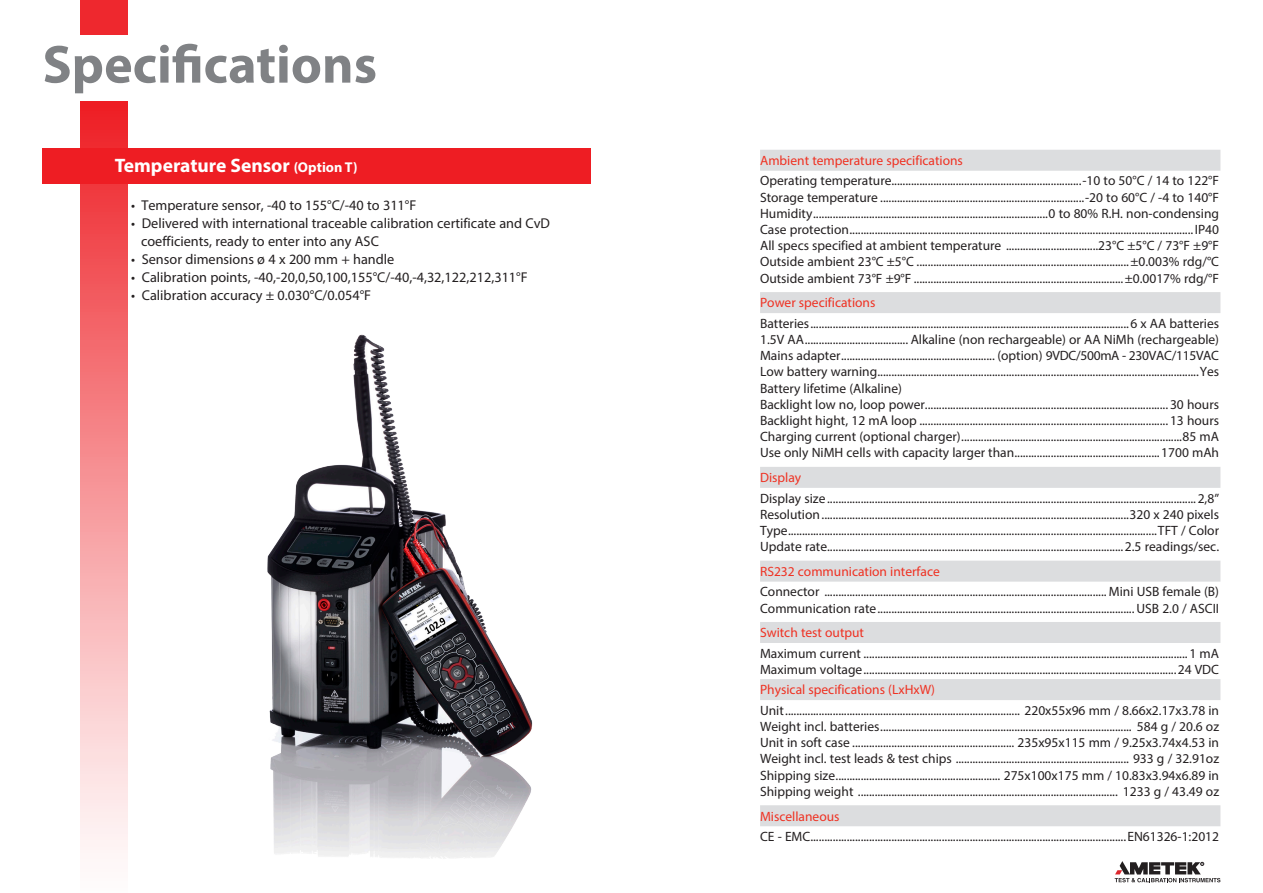
<style>
.page{position:relative;width:1263px;height:893px;background:#fff}
.page>*{position:absolute;margin:0;border:0;box-sizing:border-box;transform-origin:0 0}
.t1{font:700 54px "Myriad Pro";color:#808285}
.t2{font:700 19.5px "Myriad Pro";color:#fff}
.Spec_format_extra_bu{font:14.25px/18px "Myriad Pro";color:#231f20}
.Spec_format{font:13.5px/16.2px "Myriad Pro";color:#231f20}
.Overskrift_Små_afsni{font:13.5px "Myriad Pro";color:#ef3122}
.Spec_format-2{font:13.5px "Myriad Pro";letter-spacing:-.02em;color:#231f20}
.s1{font-size:14.25px}
</style>
<div class="page">
<svg style="left:1115px;top:861px;width:105px;height:21px"></svg>
<div style="left:760px;top:150px;width:460px;height:21px;background:#dcdddf"></div>
<div style="left:760px;top:292px;width:460px;height:21px;background:#dcdddf"></div>
<div style="left:760px;top:467px;width:460px;height:21px;background:#dcdddf"></div>
<div style="left:760px;top:561px;width:460px;height:21px;background:#dcdddf"></div>
<div style="left:760px;top:622px;width:460px;height:21px;background:#dcdddf"></div>
<div style="left:760px;top:679px;width:460px;height:21px;background:#dcdddf"></div>
<div style="left:760px;top:805px;width:460px;height:21px;background:#dcdddf"></div>
<div style="left:81px;top:101px;width:47px;height:792px;background:linear-gradient(to bottom,#ee2329,#fff)"></div>
<div style="left:81px;top:0;width:47px;height:35px;background:#ee282e"></div>
<div style="left:43px;top:148px;width:548px;height:35px;background:#ee1d23"></div>
<img style="left:267px;top:334px;width:266px;height:525px">
<p class="t1" style="left:43px;top:29px;width:336px">Specifications</p>
<p class="t2" style="left:115px;top:152px;width:244px">Temperature Sensor <span class="s1">(Option T)</span></p>
<p class="Spec_format_extra_bu" style="left:131px;top:196px;width:287px">• Temperature sensor, -40 to 155°C/-40 to 311°F</p>
<p class="Spec_format_extra_bu" style="left:141px;top:214px;width:410px;text-indent:-10px">• Delivered with international traceable calibration certificate and CvD coefficients, ready to enter into any ASC</p>
<p class="Spec_format_extra_bu" style="left:131px;top:250px;width:265px">• Sensor dimensions ø 4 x 200 mm + handle</p>
<p class="Spec_format_extra_bu" style="left:131px;top:268px;width:398px">• Calibration points, -40,-20,0,50,100,155°C/-40,-4,32,122,212,311°F</p>
<p class="Spec_format_extra_bu" style="left:131px;top:286px;width:242px">• Calibration accuracy ± 0.030°C/0.054°F</p>
<p class="Overskrift_Små_afsni" style="left:760px;top:152px;width:204px">Ambient temperature specifications</p>
<p class="Spec_format" style="left:760px;top:173px;width:460px">Operating temperature....................................................................-10 to 50°C / 14 to 122°F</p>
<p class="Spec_format" style="left:760px;top:189px;width:460px">Storage temperature .........................................................................-20 to 60°C / -4 to 140°F</p>
<p class="Spec_format" style="left:760px;top:205px;width:461px">Humidity....................................................................................0 to 80% R.H. non-condensing<br>Case protection...........................................................................................................................IP40</p>
<p class="Spec_format" style="left:760px;top:237px;width:460px">All specs specified at ambient temperature .................................23°C ±5°C / 73°F ±9°F</p>
<p class="Spec_format" style="left:760px;top:254px;width:460px">Outside ambient 23°C ±5°C ............................................................................±0.003% rdg/°C</p>
<p class="Spec_format" style="left:760px;top:270px;width:460px">Outside ambient 73°F ±9°F ...........................................................................±0.0017% rdg/°F</p>
<p class="Overskrift_Små_afsni" style="left:760px;top:295px;width:117px">Power specifications</p>
<p class="Spec_format" style="left:760px;top:315px;width:460px">Batteries..................................................................................................................6 x AA batteries</p>
<p class="Spec_format" style="left:760px;top:331px;width:460px">1.5V AA..................................... Alkaline (non rechargeable) or AA NiMh (rechargeable)</p>
<p class="Spec_format-2" style="left:760px;top:347px;width:460px">Mains adapter....................................................... (option) 9VDC/500mA - 230VAC/115VAC</p>
<p class="Spec_format" style="left:760px;top:364px;width:461px">Low battery warning...................................................................................................................Yes</p>
<p class="Spec_format" style="left:760px;top:380px;width:143px">Battery lifetime (Alkaline)</p>
<p class="Spec_format" style="left:760px;top:396px;width:460px">Backlight low no, loop power....................................................................................... 30 hours</p>
<p class="Spec_format" style="left:760px;top:412px;width:460px">Backlight hight, 12 mA loop ......................................................................................... 13 hours</p>
<p class="Spec_format" style="left:760px;top:428px;width:460px">Charging current (optional charger)...............................................................................85 mA</p>
<p class="Spec_format" style="left:760px;top:445px;width:460px">Use only NiMH cells with capacity larger than....................................................1700 mAh</p>
<p class="Overskrift_Små_afsni" style="left:760px;top:469px;width:43px">Display</p>
<p class="Spec_format" style="left:760px;top:490px;width:461px">Display size....................................................................................................................................2,8”</p>
<p class="Spec_format" style="left:760px;top:506px;width:460px">Resolution..............................................................................................................320 x 240 pixels</p>
<p class="Spec_format" style="left:760px;top:522px;width:460px">Type....................................................................................................................................TFT / Color</p>
<p class="Spec_format" style="left:760px;top:538px;width:460px">Update rate..........................................................................................................2.5 readings/sec.</p>
<p class="Overskrift_Små_afsni" style="left:760px;top:563px;width:181px">RS232 communication interface</p>
<p class="Spec_format" style="left:760px;top:584px;width:460px">Connector ..................................................................................................... Mini USB female (B)</p>
<p class="Spec_format" style="left:760px;top:600px;width:460px">Communication rate............................................................................................USB 2.0 / ASCII</p>
<p class="Overskrift_Små_afsni" style="left:760px;top:624px;width:106px">Switch test output</p>
<p class="Spec_format" style="left:760px;top:645px;width:460px">Maximum current .................................................................................................................... 1 mA</p>
<p class="Spec_format" style="left:760px;top:661px;width:460px">Maximum voltage................................................................................................................24 VDC</p>
<p class="Overskrift_Små_afsni" style="left:760px;top:681px;width:176px">Physical specifications (LxHxW)</p>
<p class="Spec_format" style="left:760px;top:702px;width:460px">Unit.................................................................................... 220x55x96 mm / 8.66x2.17x3.78 in</p>
<p class="Spec_format" style="left:760px;top:718px;width:460px">Weight incl. batteries.......................................................................................... 584 g / 20.6 oz</p>
<p class="Spec_format" style="left:760px;top:734px;width:460px">Unit in soft case .......................................................... 235x95x115 mm / 9.25x3.74x4.53 in</p>
<p class="Spec_format" style="left:760px;top:751px;width:460px">Weight incl. test leads &amp; test chips .............................................................. 933 g / 32.91oz</p>
<p class="Spec_format" style="left:760px;top:767px;width:460px">Shipping size........................................................... 275x100x175 mm / 10.83x3.94x6.89 in</p>
<p class="Spec_format" style="left:760px;top:783px;width:460px">Shipping weight ............................................................................................. 1233 g / 43.49 oz</p>
<p class="Overskrift_Små_afsni" style="left:760px;top:808px;width:81px">Miscellaneous</p>
<p class="Spec_format" style="left:760px;top:828px;width:461px">CE - EMC.................................................................................................................EN61326-1:2012</p>
</div>
